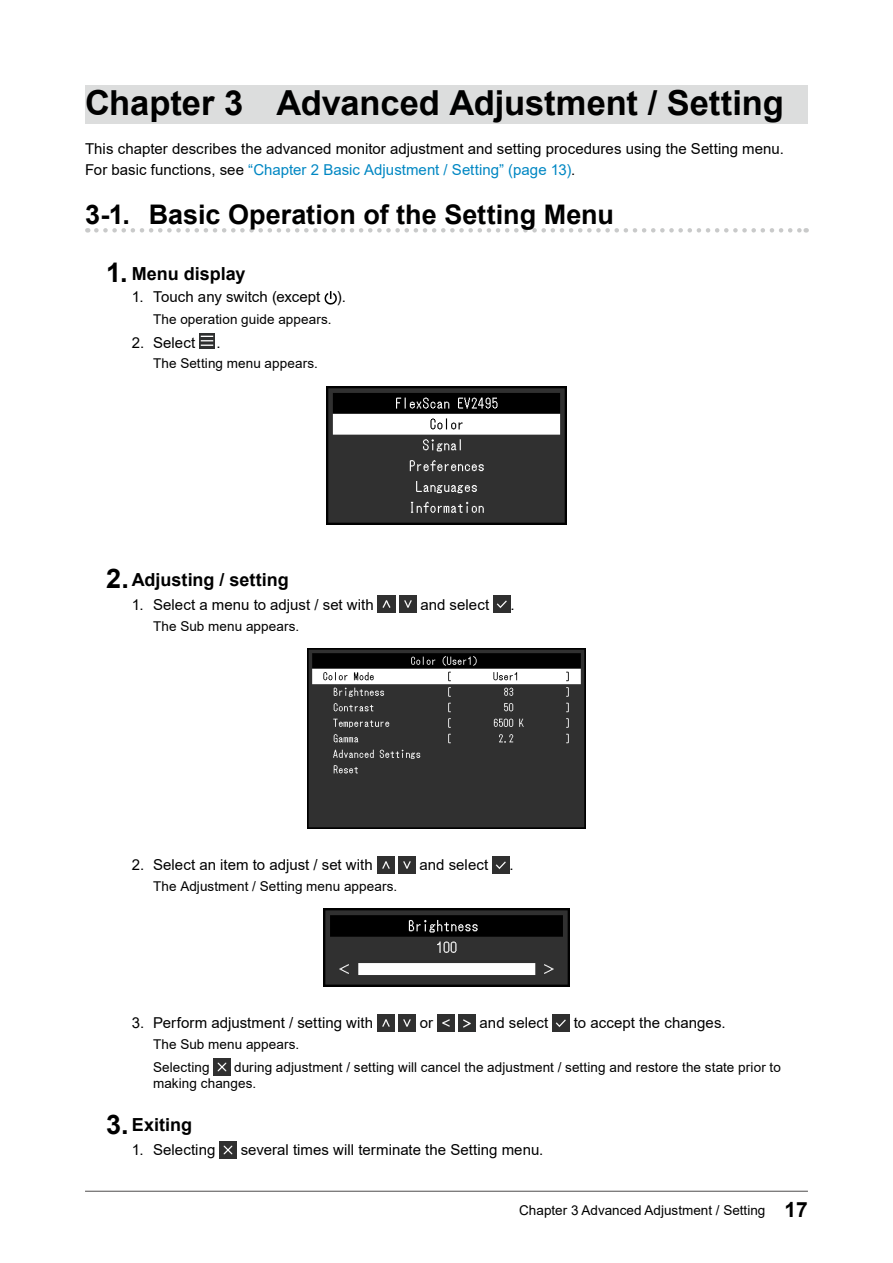
<style>
.page{position:relative;width:893px;height:1263px;background:#fff}
.page>*{position:absolute;margin:0;border:0;box-sizing:border-box;transform-origin:0 0}
.t1{font:700 34.5px "Arial";letter-spacing:-.005em;color:#000}
.t2{font:700 27px "Arial";color:#000}
.t3{font:700 18px "Arial";color:#000}
.t4{font:15px/21px "Arial";letter-spacing:.005em;color:#000}
.t5{font:13.5px/22.8px "Arial";letter-spacing:.005em;color:#000}
.s1{color:#0087c3}
.s2{font-size:27px}
.s3{font-weight:700;font-size:21px}
</style>
<div class="page">
<div style="left:85px;top:85px;width:723px;height:39px;background:#dcdddd"></div>
<svg style="left:96px;top:228px;width:711px;height:5px"></svg>
<svg style="left:324px;top:291px;width:13px;height:14px"></svg>
<img style="left:199px;top:334px;width:15px;height:15px">
<img style="left:326px;top:386px;width:241px;height:138px">
<img style="left:378px;top:596px;width:17px;height:17px">
<img style="left:399px;top:596px;width:17px;height:17px">
<img style="left:493px;top:596px;width:17px;height:17px">
<img style="left:308px;top:648px;width:277px;height:180px">
<img style="left:377px;top:856px;width:17px;height:17px">
<img style="left:398px;top:856px;width:17px;height:17px">
<img style="left:492px;top:856px;width:17px;height:17px">
<img style="left:324px;top:909px;width:245px;height:77px">
<img style="left:377px;top:1014px;width:17px;height:17px">
<img style="left:398px;top:1014px;width:17px;height:17px">
<img style="left:437px;top:1014px;width:17px;height:17px">
<img style="left:458px;top:1014px;width:17px;height:17px">
<img style="left:553px;top:1014px;width:17px;height:17px">
<img style="left:213px;top:1058px;width:17px;height:17px">
<img style="left:220px;top:1141px;width:17px;height:17px">
<hr style="left:85px;top:1191px;width:723px;height:1px;background:#595757">
<h1 class="t1" style="left:85px;top:78px;width:700px">Chapter 3 Advanced Adjustment / Setting</h1>
<p class="t4" style="left:85px;top:138px;width:700px">This chapter describes the advanced monitor adjustment and setting procedures using the Setting menu.<br>For basic functions, see <span class="s1">“Chapter 2 Basic Adjustment / Setting” (page 13)</span>.</p>
<h2 class="t2" style="left:85px;top:196px;width:531px">3-1. Basic Operation of the Setting Menu</h2>
<p class="t3" style="left:106px;top:260px;width:141px"><span class="s2">1.</span> Menu display</p>
<p class="t4" style="left:132px;top:287px;width:216px">1. Touch any switch (except ).</p>
<p class="t5" style="left:153px;top:308px;width:180px">The operation guide appears.</p>
<p class="t4" style="left:132px;top:332px;width:65px">2. Select</p>
<p class="t4" style="left:216px;top:332px;width:6px">.</p>
<p class="t5" style="left:153px;top:352px;width:166px">The Setting menu appears.</p>
<p class="t3" style="left:106px;top:567px;width:184px"><span class="s2">2.</span> Adjusting / setting</p>
<p class="t4" style="left:132px;top:594px;width:243px">1. Select a menu to adjust / set with</p>
<p class="t4" style="left:420px;top:594px;width:70px">and select</p>
<p class="t4" style="left:510px;top:594px;width:6px">.</p>
<p class="t5" style="left:153px;top:614px;width:148px">The Sub menu appears.</p>
<p class="t4" style="left:132px;top:854px;width:243px">2. Select an item to adjust / set with</p>
<p class="t4" style="left:419px;top:854px;width:70px">and select</p>
<p class="t4" style="left:509px;top:854px;width:6px">.</p>
<p class="t5" style="left:153px;top:875px;width:246px">The Adjustment / Setting menu appears.</p>
<p class="t4" style="left:132px;top:1012px;width:243px">3. Perform adjustment / setting with</p>
<p class="t4" style="left:420px;top:1012px;width:15px">or</p>
<p class="t4" style="left:480px;top:1012px;width:70px">and select</p>
<p class="t4" style="left:574px;top:1012px;width:153px">to accept the changes.</p>
<p class="t5" style="left:153px;top:1033px;width:148px">The Sub menu appears.<br>Selecting</p>
<p class="t5" style="left:153px;top:1059px;width:629px;line-height:16.2px;text-indent:81px">during adjustment / setting will cancel the adjustment / setting and restore the state prior to making changes.</p>
<p class="t3" style="left:106px;top:1112px;width:87px"><span class="s2">3.</span> Exiting</p>
<p class="t4" style="left:132px;top:1139px;width:85px">1. Selecting</p>
<p class="t4" style="left:241px;top:1139px;width:304px">several times will terminate the Setting menu.</p>
<p class="t5" style="left:519px;top:1199px;width:290px">Chapter 3 Advanced Adjustment / Setting <span class="s3">17</span></p>
</div>
